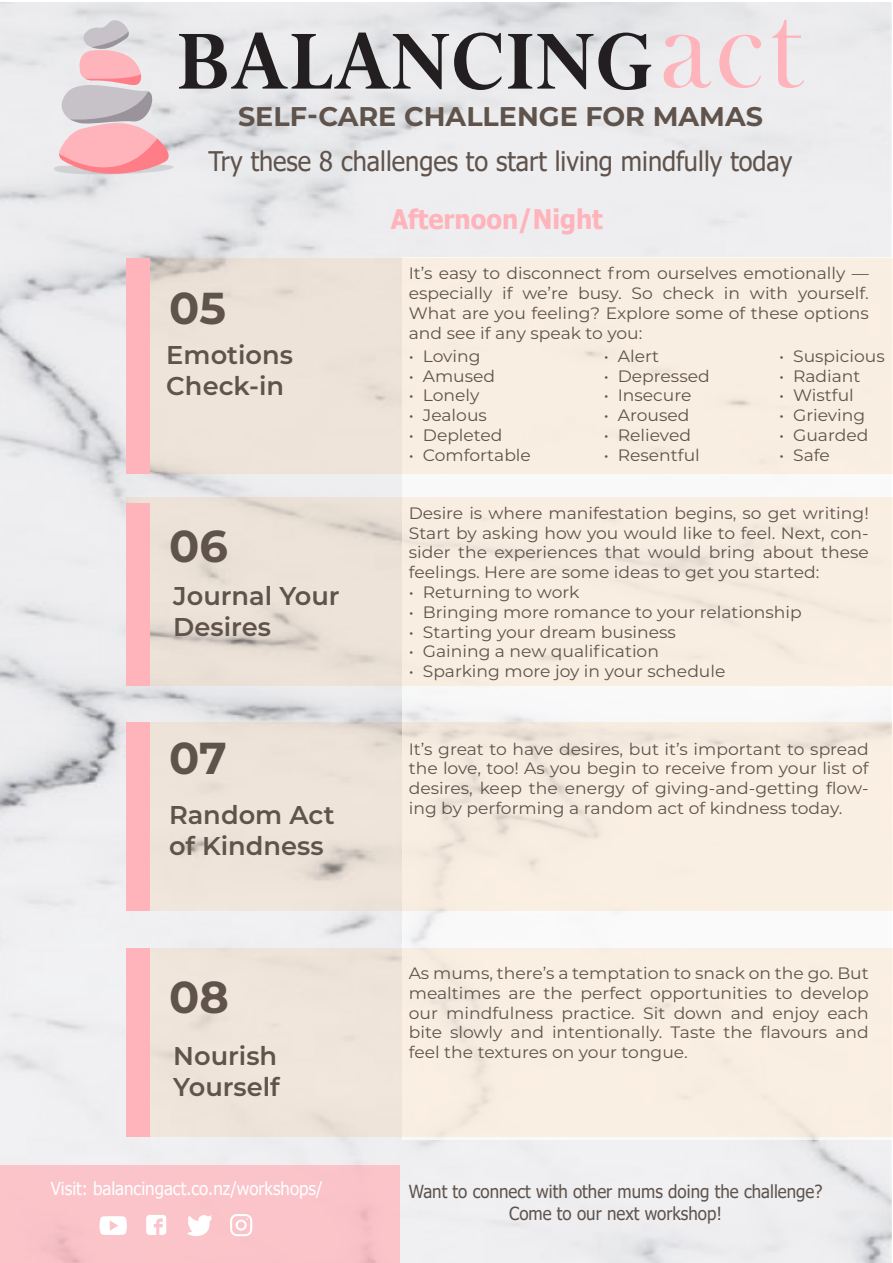
<style>
.page{position:relative;width:893px;height:1263px;background:#fff}
.page>*{position:absolute;margin:0;border:0;box-sizing:border-box;transform-origin:0 0}
.t1{font:700 44.7px "Montserrat";color:#5f534c}
.t2{font:27px "Tahoma";color:#5f534c;scale:.94 1}
.t3{font:700 27px "Montserrat";color:#5f534c}
.t4{font:700 27px "Tahoma";color:#ffb3ba;scale:.94 1}
.t5{font:600 25.65px/30.9px "Montserrat";color:#5f534c}
.t6{font:18px/21.6px "Tahoma";color:#5f534c;text-align:center;scale:.94 1}
.t7{font:18px "Tahoma";color:#fff;scale:.94 1}
.t8{font:16.5px/19.8px "Montserrat";color:#5f534c;text-align:justify;scale:1.04 1}
</style>
<div class="page">
<img style="left:0;top:2px;width:891px;height:1261px">
<div style="left:402px;top:257px;width:491px;height:882px;background:#fff"></div>
<div style="left:0;top:1165px;width:400px;height:98px;background:#fac4c9"></div>
<svg style="left:100px;top:1216px;width:27px;height:19px"></svg>
<svg style="left:187px;top:1215px;width:25px;height:21px"></svg>
<svg style="left:230px;top:1214px;width:22px;height:22px"></svg>
<svg style="left:146px;top:1215px;width:20px;height:20px"></svg>
<div style="left:126px;top:258px;width:767px;height:215px;background:#fff4e7"></div>
<div style="left:126px;top:497px;width:767px;height:189px;background:linear-gradient(to right,#e9ded5,#fcf1e4)"></div>
<div style="left:126px;top:723px;width:767px;height:188px;background:linear-gradient(to right,#ebe0d6,#fcf1e4)"></div>
<div style="left:126px;top:948px;width:767px;height:188px;background:#fff4e7"></div>
<div style="left:126px;top:258px;width:24px;height:215px;background:#ffb3ba"></div>
<div style="left:126px;top:503px;width:24px;height:183px;background:#ffb3ba"></div>
<div style="left:126px;top:723px;width:24px;height:188px;background:#ffb3ba"></div>
<div style="left:126px;top:948px;width:24px;height:188px;background:#ffb3ba"></div>
<svg style="left:508px;top:33px;width:143px;height:57px;background:#a1a0a2"></svg>
<svg style="left:664px;top:35px;width:47px;height:53px;background:#f2d7db"></svg>
<svg style="left:719px;top:35px;width:42px;height:53px;background:#f1dbdf"></svg>
<svg style="left:772px;top:20px;width:32px;height:68px;background:#f1dcdf"></svg>
<svg style="left:53px;top:16px;width:448px;height:171px;background:#d6cfd2"></svg>
<h2 class="t3" style="left:238px;top:97px;width:526px">SELF-CARE CHALLENGE FOR MAMAS</h2>
<h2 class="t2" style="left:209px;top:143px;width:623px">Try these 8 challenges to start living mindfully today</h2>
<h1 class="t1" style="left:169px;top:276px;width:58px">05</h1>
<h3 class="t5" style="left:166px;top:338px;width:128px">Emotions<br>Check-in</h3>
<h1 class="t1" style="left:169px;top:513px;width:60px">06</h1>
<h3 class="t5" style="left:173px;top:579px;width:168px">Journal Your<br>Desires</h3>
<h1 class="t1" style="left:169px;top:725px;width:59px">07</h1>
<h3 class="t5" style="left:169px;top:799px;width:167px">Random Act of Kindness</h3>
<h1 class="t1" style="left:169px;top:965px;width:61px">08</h1>
<h3 class="t5" style="left:173px;top:1039px;width:108px">Nourish<br>Yourself</h3>
<p class="t7" style="left:51px;top:1177px;width:291px">Visit: balancingact.co.nz/workshops/</p>
<h2 class="t4" style="left:391px;top:200px;width:227px">Afternoon/Night</h2>
<p class="t8" style="left:409px;top:263px;width:444px">It’s easy to disconnect from ourselves emotionally — especially if we’re busy. So check in with yourself.<br>What are you feeling? Explore some of these options and see if any speak to you:</p>
<p class="t8" style="left:409px;top:345px;width:71px">• Loving</p>
<p class="t8" style="left:409px;top:365px;width:85px">• Amused</p>
<p class="t8" style="left:409px;top:385px;width:69px">• Lonely</p>
<p class="t8" style="left:409px;top:405px;width:77px">• Jealous</p>
<p class="t8" style="left:409px;top:425px;width:92px">• Depleted</p>
<p class="t8" style="left:409px;top:444px;width:119px">• Comfortable</p>
<p class="t8" style="left:604px;top:345px;width:55px">• Alert</p>
<p class="t8" style="left:604px;top:365px;width:103px">• Depressed</p>
<p class="t8" style="left:604px;top:385px;width:86px">• Insecure</p>
<p class="t8" style="left:604px;top:405px;width:84px">• Aroused</p>
<p class="t8" style="left:604px;top:425px;width:85px">• Relieved</p>
<p class="t8" style="left:604px;top:444px;width:94px">• Resentful</p>
<p class="t8" style="left:779px;top:345px;width:103px">• Suspicious</p>
<p class="t8" style="left:779px;top:365px;width:80px">• Radiant</p>
<p class="t8" style="left:779px;top:385px;width:73px">• Wistful</p>
<p class="t8" style="left:779px;top:405px;width:84px">• Grieving</p>
<p class="t8" style="left:779px;top:425px;width:87px">• Guarded</p>
<p class="t8" style="left:779px;top:444px;width:50px">• Safe</p>
<p class="t8" style="left:409px;top:502px;width:444px">Desire is where manifestation begins, so get writing!<br>Start by asking how you would like to feel. Next, con&shy;sider the experiences that would bring about these feelings. Here are some ideas to get you started:</p>
<p class="t8" style="left:409px;top:582px;width:166px">• Returning to work</p>
<p class="t8" style="left:409px;top:601px;width:379px">• Bringing more romance to your relationship</p>
<p class="t8" style="left:409px;top:621px;width:258px">• Starting your dream business</p>
<p class="t8" style="left:409px;top:641px;width:242px">• Gaining a new qualification</p>
<p class="t8" style="left:409px;top:661px;width:306px">• Sparking more joy in your schedule</p>
<p class="t8" style="left:409px;top:738px;width:444px">It’s great to have desires, but it’s important to spread the love, too! As you begin to receive from your list of desires, keep the energy of giving-and-getting flow&shy;ing by performing a random act of kindness today.</p>
<p class="t8" style="left:409px;top:962px;width:444px">As mums, there’s a temptation to snack on the go. But mealtimes are the perfect opportunities to develop our mindfulness practice. Sit down and enjoy each bite slowly and intentionally. Taste the flavours and feel the textures on your tongue.</p>
<p class="t6" style="left:409px;top:1182px;width:442px">Want to connect with other mums doing the challenge?<br>Come to our next workshop!</p>
</div>
